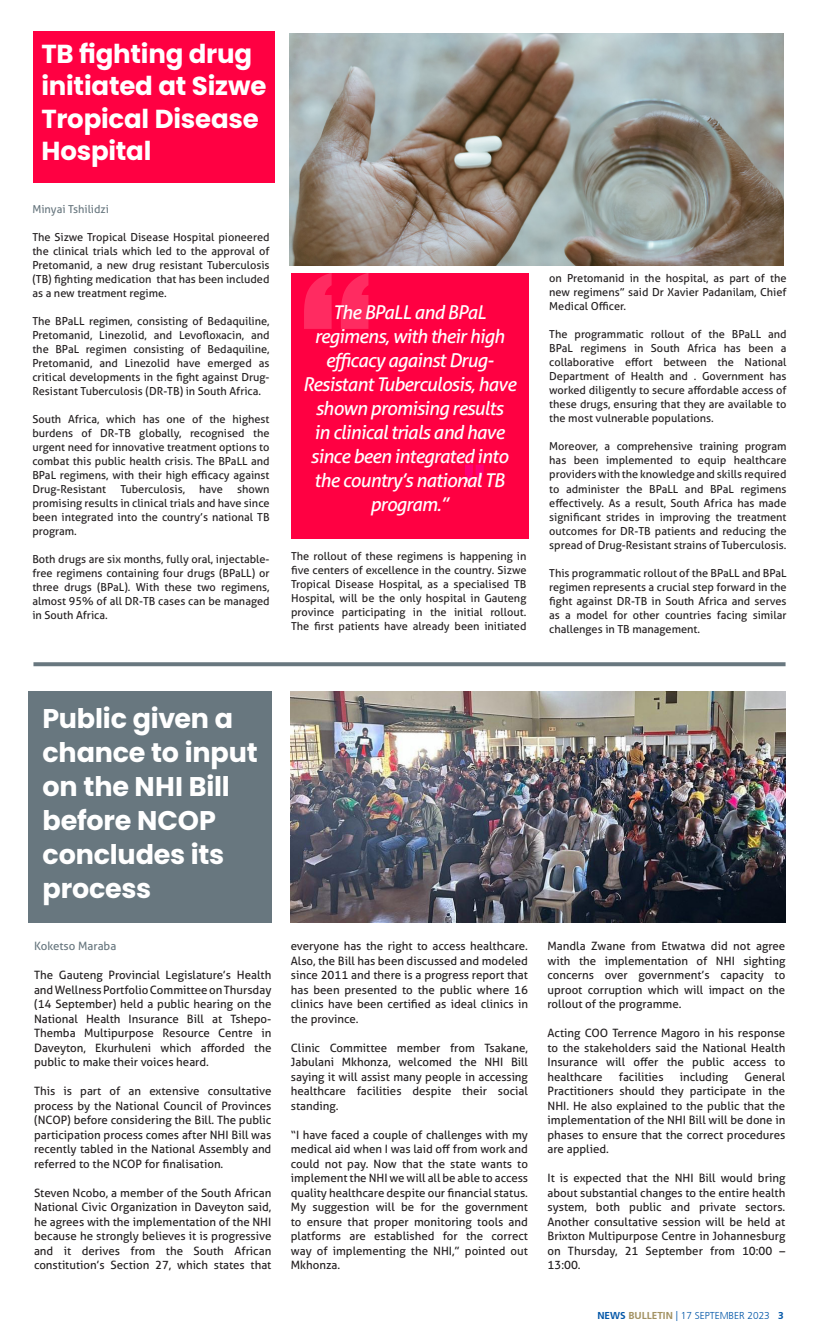
<style>
.page{position:relative;width:820px;height:1333px;background:#fff}
.page>*{position:absolute;margin:0;border:0;box-sizing:border-box;transform-origin:0 0}
.ARTICLE_ACCREDITATON{font:700 27px/34px "Poppins";letter-spacing:-.01em;color:#fff}
.ARTICLE_ACCREDITATON-2{font:700 26px/32px "Poppins";letter-spacing:-.01em;color:#fff}
.t1{font:italic 19px/24px "Aller";letter-spacing:-.04em;color:#fff;text-align:center}
.BODY_COPY{font:11.5px/14.5px "Aller";color:#231f20;text-align:justify}
.BODY_COPY-2{font:11.5px "Aller";color:#68777f}
.BODY_COPY-3{font:11px/14px "Aller";color:#231f20;text-align:justify}
.BODY_COPY-4{font:11px "Aller";color:#68777f}
.t2{font:300 10px "Frutiger CE";color:#0155a7}
.s1{font-weight:700}
.s2{font-weight:700;color:#a29161}
</style>
<div class="page">
<div style="left:33px;top:31px;width:242px;height:152px;background:#ff0042"></div>
<div style="left:291px;top:273px;width:237px;height:265px;background:#ff0042"></div>
<svg style="left:304px;top:273px;width:64px;height:56px"></svg>
<svg style="left:465px;top:464px;width:18px;height:18px"></svg>
<img style="left:290px;top:33px;width:493px;height:233px">
<svg style="left:33px;top:662px;width:752px;height:4px;background:#717f86"></svg>
<div style="left:28px;top:691px;width:243px;height:231px;background:#68777f"></div>
<img style="left:290px;top:691px;width:495px;height:231px">
<p class="ARTICLE_ACCREDITATON-2" style="left:41px;top:38px;width:226px">TB fighting drug initiated at Sizwe<br>Tropical Disease<br>Hospital</p>
<p class="BODY_COPY-4" style="left:32px;top:202px;width:78px">Minyai Tshilidzi</p>
<p class="BODY_COPY-3" style="left:32px;top:229px;width:238px">The Sizwe Tropical Disease Hospital pioneered the clinical trials which led to the approval of Pretomanid, a new drug resistant Tuberculosis (TB) fighting medication that has been included as a new treatment regime.</p>
<p class="BODY_COPY-3" style="left:32px;top:313px;width:238px">The BPaLL regimen, consisting of Bedaquiline, Pretomanid, Linezolid, and Levofloxacin, and the BPaL regimen consisting of Bedaquiline, Pretomanid, and Linezolid have emerged as critical developments in the fight against Drug-Resistant Tuberculosis (DR-TB) in South Africa.</p>
<p class="BODY_COPY-3" style="left:32px;top:411px;width:238px">South Africa, which has one of the highest burdens of DR-TB globally, recognised the urgent need for innovative treatment options to combat this public health crisis. The BPaLL and BPaL regimens, with their high efficacy against Drug-Resistant</p>
<p class="t1" style="left:302px;top:300px;width:215px">The BPaLL and BPaL regimens, with their high efficacy against Drug-<br>Resistant Tuberculosis, have shown promising results<br>in clinical trials and have since been integrated into the country’s national TB program.”</p>
<p class="BODY_COPY-3" style="left:32px;top:481px;width:238px;text-indent:205px">shown promising results in clinical trials and have since been integrated into the country’s national TB program.</p>
<p class="BODY_COPY-3" style="left:32px;top:551px;width:238px">Both drugs are six months, fully oral, injectable&shy;free regimens containing four drugs (BPaLL) or three drugs (BPaL). With these two regimens, almost 95% of all DR-TB cases can be managed in South Africa.</p>
<p class="BODY_COPY-3" style="left:291px;top:549px;width:237px">The rollout of these regimens is happening in five centers of excellence in the country. Sizwe Tropical Disease Hospital, as a specialised TB Hospital, will be the only hospital in Gauteng province participating in the initial rollout.<br>The first patients have already been initiated</p>
<p class="BODY_COPY-3" style="left:120px;top:481px;width:66px">Tuberculosis,</p>
<p class="BODY_COPY-3" style="left:199px;top:481px;width:25px">have</p>
<p class="BODY_COPY-3" style="left:549px;top:271px;width:239px">on Pretomanid in the hospital, as part of the new regimens” said Dr Xavier Padanilam, Chief Medical Officer.</p>
<p class="BODY_COPY-3" style="left:549px;top:327px;width:239px">The programmatic rollout of the BPaLL and BPaL regimens in South Africa has been a collaborative effort between the National Department of Health and . Government has worked diligently to secure affordable access of these drugs, ensuring that they are available to the most vulnerable populations.</p>
<p class="BODY_COPY-3" style="left:549px;top:439px;width:239px">Moreover, a comprehensive training program has been implemented to equip healthcare providers with the knowledge and skills required to administer the BPaLL and BPaL regimens effectively. As a result, South Africa has made significant strides in improving the treatment outcomes for DR-TB patients and reducing the spread of Drug-Resistant strains of Tuberculosis.</p>
<p class="BODY_COPY-3" style="left:549px;top:565px;width:239px">This programmatic rollout of the BPaLL and BPaL regimen represents a crucial step forward in the fight against DR-TB in South Africa and serves as a model for other countries facing similar challenges in TB management.</p>
<p class="ARTICLE_ACCREDITATON" style="left:43px;top:701px;width:217px">Public given a chance to input on the NHI Bill before NCOP concludes its process</p>
<p class="BODY_COPY-2" style="left:34px;top:938px;width:84px">Koketso Maraba</p>
<p class="BODY_COPY" style="left:34px;top:967px;width:239px">The Gauteng Provincial Legislature’s Health and Wellness Portfolio Committee on Thursday (14 September) held a public hearing on the National Health Insurance Bill at Tshepo-Themba Multipurpose Resource Centre in Daveyton, Ekurhuleni which afforded the public to make their voices heard.</p>
<p class="BODY_COPY" style="left:34px;top:1083px;width:239px">This is part of an extensive consultative process by the National Council of Provinces (NCOP) before considering the Bill. The public participation process comes after NHI Bill was recently tabled in the National Assembly and referred to the NCOP for finalisation.</p>
<p class="BODY_COPY" style="left:34px;top:1185px;width:239px">Steven Ncobo, a member of the South African National Civic Organization in Daveyton said, he agrees with the implementation of the NHI because he strongly believes it is progressive and it derives from the South African constitution’s Section 27, which states that</p>
<p class="BODY_COPY" style="left:291px;top:938px;width:238px">everyone has the right to access healthcare.<br>Also, the Bill has been discussed and modeled since 2011 and there is a progress report that has been presented to the public where 16 clinics have been certified as ideal clinics in the province.</p>
<p class="BODY_COPY" style="left:291px;top:1040px;width:238px">Clinic Committee member from Tsakane, Jabulani Mkhonza, welcomed the NHI Bill saying it will assist many people in accessing healthcare facilities despite their social standing.</p>
<p class="BODY_COPY" style="left:291px;top:1127px;width:238px">“I have faced a couple of challenges with my medical aid when I was laid off from work and could not pay. Now that the state wants to implement the NHI we will all be able to access quality healthcare despite our financial status.<br>My suggestion will be for the government to ensure that proper monitoring tools and platforms are established for the correct way of implementing the NHI,” pointed out Mkhonza.</p>
<p class="BODY_COPY" style="left:547px;top:938px;width:239px">Mandla Zwane from Etwatwa did not agree with the implementation of NHI sighting concerns over government’s capacity to uproot corruption which will impact on the rollout of the programme.</p>
<p class="BODY_COPY" style="left:547px;top:1025px;width:239px">Acting COO Terrence Magoro in his response to the stakeholders said the National Health Insurance will offer the public access to healthcare</p>
<p class="BODY_COPY" style="left:618px;top:1069px;width:46px">facilities</p>
<p class="BODY_COPY" style="left:679px;top:1069px;width:50px">including</p>
<p class="BODY_COPY" style="left:547px;top:1069px;width:239px;text-indent:197px">General Practitioners should they participate in the NHI. He also explained to the public that the implementation of the NHI Bill will be done in phases to ensure that the correct procedures are applied.</p>
<p class="BODY_COPY" style="left:547px;top:1170px;width:239px">It is expected that the NHI Bill would bring about substantial changes to the entire health system, both public and private sectors.<br>Another consultative session will be held at Brixton Multipurpose Centre in Johannesburg on Thursday, 21 September from 10:00 – 13:00.</p>
<p class="t2" style="left:597px;top:1309px;width:188px"><span class="s1">NEWS</span> <span class="s2">BULLETIN</span> | 17 SEPTEMBER 2023 <span class="s1">3</span></p>
</div>
